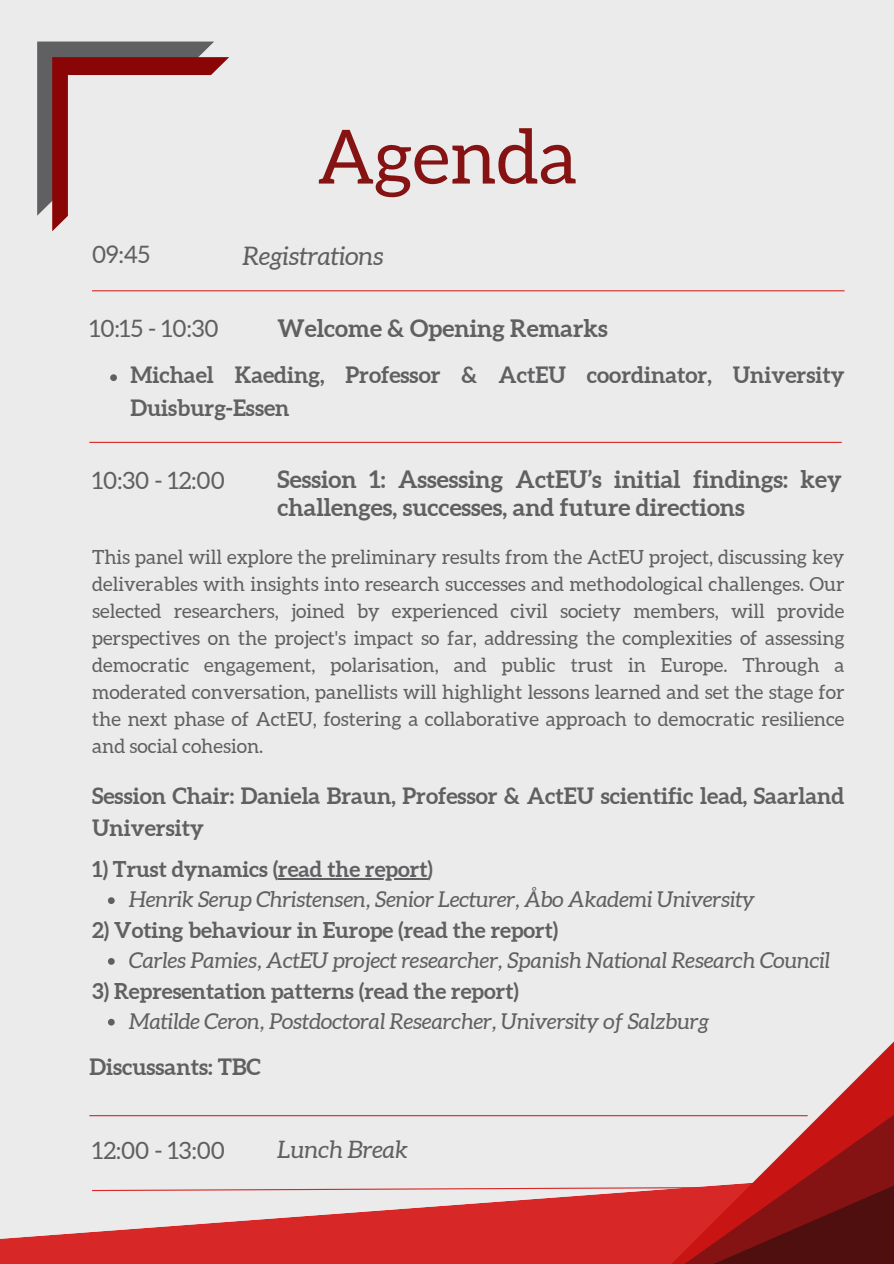
<style>
.page{position:relative;width:894px;height:1264px;background:#fff}
.page>*{position:absolute;margin:0;border:0;box-sizing:border-box;transform-origin:0 0}
.t1{font:75px "Aleo";color:#851313}
.t2{font:italic 25.5px "Aleo";color:#605f61}
.t3{font:700 24px/28.2px "Aleo";color:#605f61}
.t4{font:24px "Aleo";color:#605f61}
.t5{font:italic 24px "Aleo";color:#605f61}
.t6{font:700 22.5px/32.7px "Aleo";color:#605f61}
.t7{font:italic 21.75px "Aleo";color:#605f61}
.t8{font:700 21.75px "Aleo";color:#605f61}
.t9{font:19.5px/27px "Aleo";color:#605f61;text-align:justify}
</style>
<div class="page">
<div style="left:0;top:0;width:893px;height:1263px;background:#ebebeb"></div>
<svg style="left:0;top:1232px;width:91px;height:31px;background:#d93d3c"></svg>
<svg style="left:638px;top:1042px;width:255px;height:99px"></svg>
<svg style="left:91px;top:1141px;width:802px;height:122px"></svg>
<hr style="left:278px;top:878px;width:149px;height:1px;background:#605f61">
<svg style="left:108px;top:897px;width:7px;height:7px"></svg>
<svg style="left:108px;top:958px;width:7px;height:6px"></svg>
<svg style="left:108px;top:1018px;width:7px;height:7px"></svg>
<hr style="left:89px;top:1115px;width:718px;height:1px;background:#d72726">
<svg style="left:37px;top:42px;width:192px;height:190px"></svg>
<hr style="left:89px;top:442px;width:752px;height:1px;background:#d72726">
<hr style="left:92px;top:290px;width:752px;height:1px;background:#d72726">
<svg style="left:110px;top:374px;width:7px;height:7px"></svg>
<h3 class="t1" style="left:317px;top:115px;width:262px">Agenda</h3>
<p class="t4" style="left:92px;top:241px;width:59px">09:45</p>
<h1 class="t2" style="left:243px;top:241px;width:142px">Registrations</h1>
<h3 class="t4" style="left:89px;top:315px;width:131px">10:15 - 10:30</h3>
<h3 class="t3" style="left:277px;top:314px;width:331px">Welcome &amp; Opening Remarks</h3>
<h4 class="t6" style="left:130px;top:358px;width:715px">Michael Kaeding, Professor &amp; ActEU coordinator, University<br>Duisburg-Essen</h4>
<h2 class="t4" style="left:92px;top:467px;width:134px">10:30 - 12:00</h2>
<p class="t3" style="left:277px;top:465px;width:565px">Session 1: Assessing ActEU’s initial findings: key challenges, successes, and future directions</p>
<h3 class="t9" style="left:92px;top:543px;width:753px">This panel will explore the preliminary results from the ActEU project, discussing key deliverables with insights into research successes and methodological challenges. Our selected researchers, joined by experienced civil society members, will provide perspectives on the project's impact so far, addressing the complexities of assessing democratic engagement, polarisation, and public trust in Europe. Through a moderated conversation, panellists will highlight lessons learned and set the stage for the next phase of ActEU, fostering a collaborative approach to democratic resilience and social cohesion.</h3>
<h2 class="t6" style="left:92px;top:779px;width:753px">Session Chair: Daniela Braun, Professor &amp; ActEU scientific lead, Saarland<br>University</h2>
<p class="t8" style="left:92px;top:856px;width:342px">1) Trust dynamics (read the report)</p>
<h4 class="t7" style="left:129px;top:887px;width:627px">Henrik Serup Christensen, Senior Lecturer, Åbo Akademi University</h4>
<h4 class="t8" style="left:92px;top:917px;width:467px">2) Voting behaviour in Europe (read the report)</h4>
<p class="t7" style="left:129px;top:948px;width:702px">Carles Pamies, ActEU project researcher, Spanish National Research Council</p>
<h4 class="t8" style="left:92px;top:978px;width:428px">3) Representation patterns (read the report)</h4>
<p class="t7" style="left:129px;top:1009px;width:581px">Matilde Ceron, Postdoctoral Researcher, University of Salzburg</p>
<p class="t6" style="left:89px;top:1050px;width:173px">Discussants: TBC</p>
<h4 class="t4" style="left:92px;top:1137px;width:134px">12:00 - 13:00</h4>
<p class="t5" style="left:277px;top:1135px;width:132px">Lunch Break</p>
</div>
